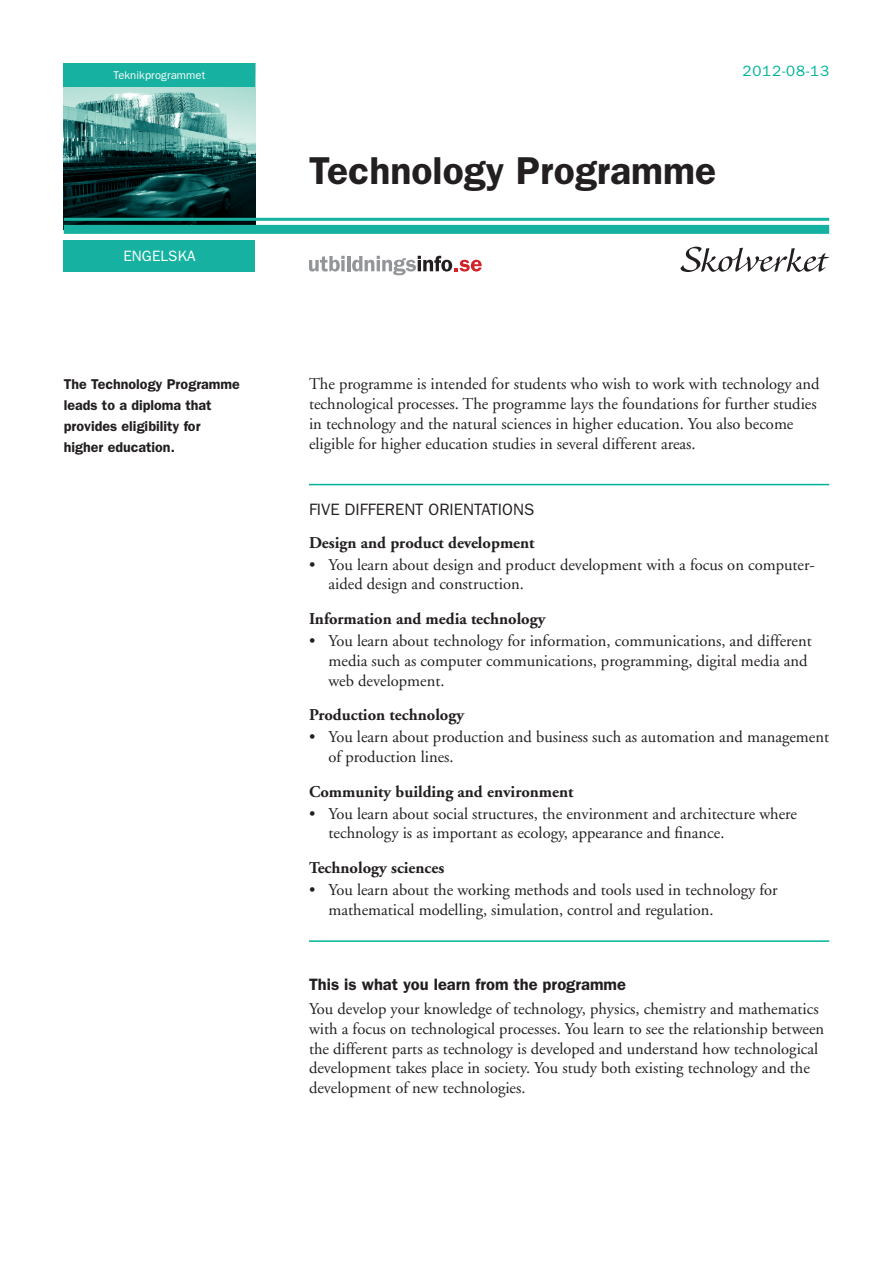
<style>
.page{position:relative;width:893px;height:1263px;background:#fff}
.page>*{position:absolute;margin:0;border:0;box-sizing:border-box;transform-origin:0 0}
.Huvudrubrik{font:600 39px "Franklin Gothic";color:#231f20}
.Ny_bröd{font:16.5px/19.8px "Adobe Garamond";color:#231f20}
.Ny_bröd_indrag{font:16.5px/19.8px "Adobe Garamond";color:#231f20}
.Rubrik_indrag{font:700 16.5px "Adobe Garamond";color:#231f20}
.Stycke_streck_under{font:16.5px/19.8px "Adobe Garamond";color:#231f20}
.Underrubrik_1{font:600 16.5px "Franklin Gothic";color:#231f20}
.Rubrik_streck_över{font:16.5px "Franklin Gothic";color:#231f20}
.Datum{font:15px "Franklin Gothic";letter-spacing:.06em;color:#00b39a}
.t1{font:15px "Franklin Gothic";letter-spacing:.01em;color:#fff}
.Ingress{font:600 14.25px/21px "Franklin Gothic";color:#231f20}
.Språk{font:11.25px "Franklin Gothic";letter-spacing:.01em;color:#fff}
</style>
<div class="page">
<img style="left:64px;top:87px;width:191px;height:138px">
<div style="left:64px;top:225px;width:765px;height:9px;background:#16b1a1"></div>
<div style="left:64px;top:240px;width:191px;height:32px;background:#16b1a1"></div>
<hr style="left:64px;top:218px;width:765px;height:3px;background:#16b1a1">
<svg style="left:309px;top:256px;width:36px;height:15px"></svg>
<svg style="left:341px;top:260px;width:4px;height:11px"></svg>
<hr style="left:347px;top:256px;width:3px;height:15px;background:#939598">
<svg style="left:352px;top:256px;width:130px;height:19px"></svg>
<svg style="left:680px;top:247px;width:149px;height:25px"></svg>
<div style="left:64px;top:64px;width:191px;height:23px;background:#16b1a1"></div>
<hr style="left:309px;top:484px;width:520px;height:1px;background:#00b39a">
<hr style="left:309px;top:940px;width:520px;height:2px;background:#00b39a">
<p class="Språk" style="left:113px;top:69px;width:93px">Teknikprogrammet</p>
<p class="t1" style="left:123px;top:247px;width:74px">ENGELSKA</p>
<p class="Ingress" style="left:64px;top:373px;width:178px">The Technology Programme leads to a diploma that provides eligibility for higher education.</p>
<p class="Datum" style="left:742px;top:62px;width:88px">2012-08-13</p>
<p class="Huvudrubrik" style="left:309px;top:147px;width:409px">Technology Programme</p>
<p class="Ny_bröd" style="left:309px;top:374px;width:512px">The programme is intended for students who wish to work with technology and technological processes. The programme lays the foundations for further studies in technology and the natural sciences in higher education. You also become eligible for higher education studies in several different areas.</p>
<p class="Rubrik_streck_över" style="left:309px;top:500px;width:227px">FIVE DIFFERENT ORIENTATIONS</p>
<p class="Rubrik_indrag" style="left:309px;top:533px;width:227px">Design and product development</p>
<p class="Ny_bröd_indrag" style="left:328px;top:555px;width:488px;text-indent:-20px">• You learn about design and product development with a focus on computer&shy;aided design and construction.</p>
<p class="Rubrik_indrag" style="left:309px;top:610px;width:238px">Information and media technology</p>
<p class="Ny_bröd_indrag" style="left:328px;top:631px;width:485px;text-indent:-20px">• You learn about technology for information, communications, and different media such as computer communications, programming, digital media and web development.</p>
<p class="Rubrik_indrag" style="left:309px;top:706px;width:157px">Production technology</p>
<p class="Ny_bröd_indrag" style="left:328px;top:727px;width:502px;text-indent:-20px">• You learn about production and business such as automation and management of production lines.</p>
<p class="Rubrik_indrag" style="left:309px;top:782px;width:266px">Community building and environment</p>
<p class="Ny_bröd_indrag" style="left:328px;top:804px;width:470px;text-indent:-20px">• You learn about social structures, the environment and architecture where technology is as important as ecology, appearance and finance.</p>
<p class="Rubrik_indrag" style="left:309px;top:859px;width:137px">Technology sciences</p>
<p class="Stycke_streck_under" style="left:328px;top:880px;width:451px;text-indent:-20px">• You learn about the working methods and tools used in technology for mathematical modelling, simulation, control and regulation.</p>
<p class="Underrubrik_1" style="left:309px;top:974px;width:319px">This is what you learn from the programme</p>
<p class="Ny_bröd" style="left:309px;top:999px;width:517px">You develop your knowledge of technology, physics, chemistry and mathematics with a focus on technological processes. You learn to see the relationship between the different parts as technology is developed and understand how technological development takes place in society. You study both existing technology and the development of new technologies.</p>
</div>
